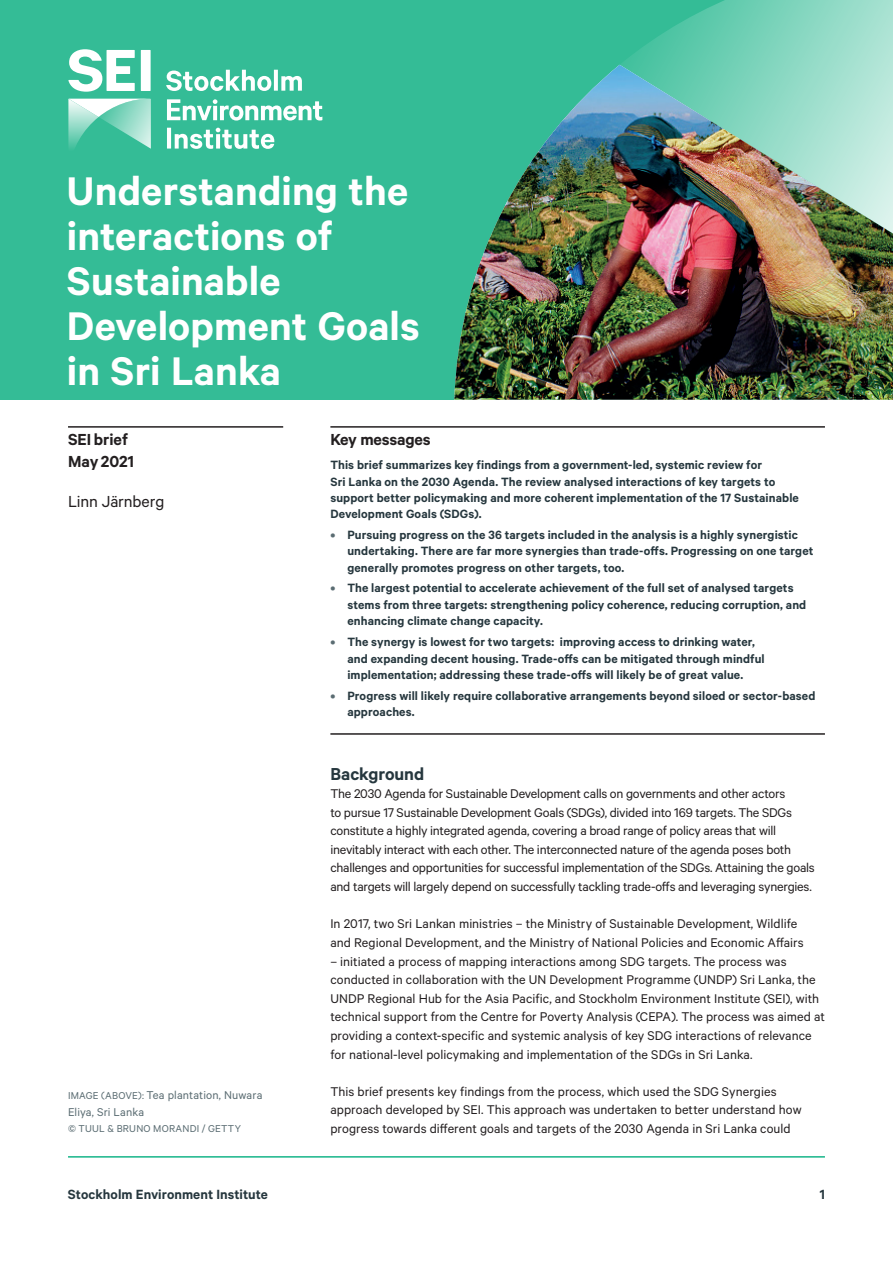
<style>
.page{position:relative;width:893px;height:1263px;background:#fff}
.page>*{position:absolute;margin:0;border:0;box-sizing:border-box;transform-origin:0 0}
.t1{font:600 45px/45px "Calibre";letter-spacing:.005em;color:#fff}
.t2{font:600 19.5px "Calibre";color:#26373e}
.t3{font:600 18px/22.5px "Calibre";letter-spacing:-.01em;color:#231f20}
.t4{font:18px "Calibre";letter-spacing:-.01em;color:#231f20}
.t5{font:600 15px "Calibre";letter-spacing:.005em;color:#26373e}
.t6{font:14.25px/18.6px "Calibre";color:#231f20}
.t7{font:600 13.5px/16.5px "Calibre";letter-spacing:.01em;color:#26373e}
.t8{font:12.75px/16.5px "Calibre";letter-spacing:.01em;color:#5a6c72}
.t9{font:11.25px "Calibre";letter-spacing:.02em;color:#5a6c72}
.s1{font-size:11.25px}
.s2{color:#5a6c72}
</style>
<div class="page">
<hr style="left:68px;top:1156px;width:757px;height:1px;background:#16b589">
<div style="left:0;top:0;width:893px;height:400px;background:#34bc96"></div>
<svg style="left:621px;top:0;width:272px;height:65px"></svg>
<svg style="left:68px;top:49px;width:67px;height:43px"></svg>
<div style="left:141px;top:50px;width:10px;height:41px;background:#fff"></div>
<svg style="left:68px;top:99px;width:83px;height:50px"></svg>
<svg style="left:167px;top:128px;width:107px;height:21px"></svg>
<svg style="left:167px;top:99px;width:155px;height:22px"></svg>
<svg style="left:166px;top:70px;width:136px;height:21px"></svg>
<img style="left:454px;top:65px;width:439px;height:335px">
<hr style="left:330px;top:426px;width:495px;height:2px;background:#231f20">
<hr style="left:330px;top:733px;width:495px;height:2px;background:#231f20">
<hr style="left:68px;top:426px;width:215px;height:2px;background:#231f20">
<h1 class="t1" style="left:67px;top:167px;width:354px">Understanding the interactions of<br>Sustainable<br>Development Goals in Sri Lanka</h1>
<p class="t3" style="left:68px;top:427px;width:68px">SEI brief<br>May 2021</p>
<p class="t4" style="left:68px;top:491px;width:98px">Linn Järnberg</p>
<p class="t8" style="left:68px;top:1086px;width:196px"><span class="s1">IMAGE (ABOVE):</span> Tea plantation, Nuwara<br>Eliya, Sri Lanka</p>
<p class="t9" style="left:68px;top:1122px;width:174px">© TUUL &amp; BRUNO MORANDI / GETTY</p>
<p class="t3" style="left:330px;top:427px;width:102px">Key messages</p>
<p class="t7" style="left:330px;top:457px;width:470px">This brief summarizes key findings from a government-led, systemic review for<br>Sri Lanka on the 2030 Agenda. The review analysed interactions of key targets to support better policymaking and more coherent implementation of the 17 Sustainable Development Goals (SDGs).</p>
<p class="t7" style="left:347px;top:526px;width:468px;text-indent:-17px"><span class="s2">•</span> Pursuing progress on the 36 targets included in the analysis is a highly synergistic undertaking. There are far more synergies than trade-offs. Progressing on one target generally promotes progress on other targets, too.</p>
<p class="t7" style="left:347px;top:580px;width:460px;text-indent:-17px"><span class="s2">•</span> The largest potential to accelerate achievement of the full set of analysed targets stems from three targets: strengthening policy coherence, reducing corruption, and enhancing climate change capacity.</p>
<p class="t7" style="left:347px;top:633px;width:419px;text-indent:-17px"><span class="s2">•</span> The synergy is lowest for two targets: improving access to drinking water, and expanding decent housing. Trade-offs can be mitigated through mindful implementation; addressing these trade-offs will likely be of great value.</p>
<p class="t7" style="left:347px;top:687px;width:469px;text-indent:-17px"><span class="s2">•</span> Progress will likely require collaborative arrangements beyond siloed or sector-based approaches.</p>
<h2 class="t2" style="left:330px;top:762px;width:95px">Background</h2>
<p class="t6" style="left:330px;top:784px;width:486px">The 2030 Agenda for Sustainable Development calls on governments and other actors<br>to pursue 17 Sustainable Development Goals (SDGs), divided into 169 targets. The SDGs constitute a highly integrated agenda, covering a broad range of policy areas that will inevitably interact with each other. The interconnected nature of the agenda poses both challenges and opportunities for successful implementation of the SDGs. Attaining the goals and targets will largely depend on successfully tackling trade-offs and leveraging synergies.</p>
<p class="t6" style="left:330px;top:914px;width:475px">In 2017, two Sri Lankan ministries – the Ministry of Sustainable Development, Wildlife and Regional Development, and the Ministry of National Policies and Economic Affairs</p>
<p class="t6" style="left:330px;top:951px;width:496px">– initiated a process of mapping interactions among SDG targets. The process was conducted in collaboration with the UN Development Programme (UNDP) Sri Lanka, the UNDP Regional Hub for the Asia Pacific, and Stockholm Environment Institute (SEI), with technical support from the Centre for Poverty Analysis (CEPA). The process was aimed at providing a context-specific and systemic analysis of key SDG interactions of relevance for national-level policymaking and implementation of the SDGs in Sri Lanka.</p>
<p class="t6" style="left:330px;top:1081px;width:473px">This brief presents key findings from the process, which used the SDG Synergies approach developed by SEI. This approach was undertaken to better understand how progress towards different goals and targets of the 2030 Agenda in Sri Lanka could</p>
<p class="t5" style="left:68px;top:1186px;width:202px">Stockholm Environment Institute</p>
<p class="t5" style="left:820px;top:1186px;width:7px">1</p>
</div>
